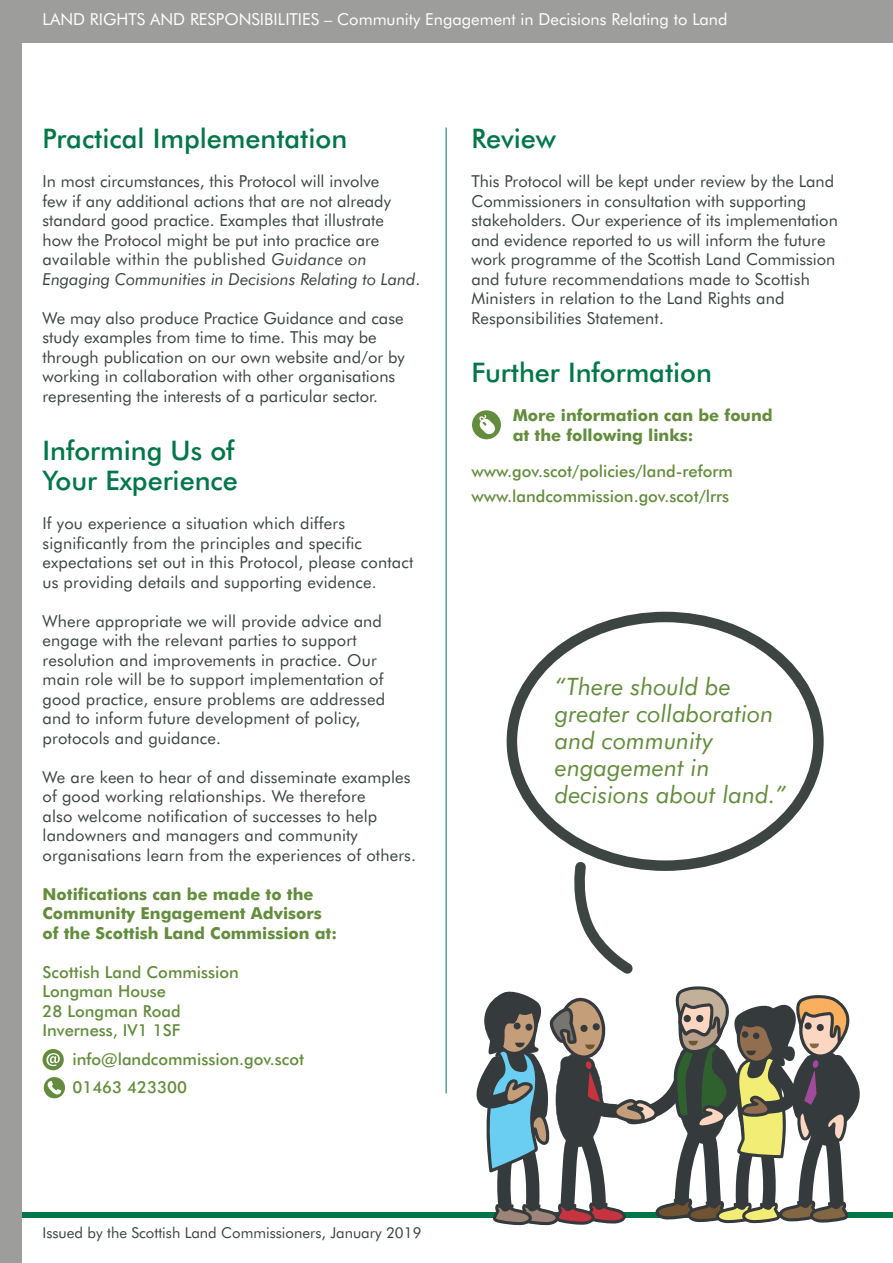
<style>
.page{position:relative;width:893px;height:1263px;background:#fff}
.page>*{position:absolute;margin:0;border:0;box-sizing:border-box;transform-origin:0 0}
.t1{font:500 27px/30px "Futura BT";color:#007649}
.t2{font:italic 24px/27px "Futura BT";color:#638d3d}
.t3{font:16.5px/19.5px "Futura BT";letter-spacing:.01em;color:#3c4542}
.t4{font:500 16.5px/19.5px "Futura BT";color:#638d3d}
.t5{font:700 16.5px/19.5px "Futura BT";color:#638d3d}
.t6{font:16.5px "Futura BT";color:#fff}
.t7{font:15px "Futura BT";color:#3c4542}
.s1{font-style:italic}
</style>
<div class="page">
<svg style="left:472px;top:410px;width:29px;height:29px"></svg>
<svg style="left:44px;top:1077px;width:21px;height:21px"></svg>
<svg style="left:43px;top:1049px;width:21px;height:21px"></svg>
<hr style="left:446px;top:128px;width:1px;height:965px;background:#007649">
<div style="left:0;top:0;width:893px;height:43px;background:#9d9d9c"></div>
<div style="left:507px;top:612px;width:317px;height:259px;border:10px solid #3c4542;border-radius:50%"></div>
<svg style="left:574px;top:857px;width:64px;height:117px"></svg>
<div style="left:0;top:1212px;width:893px;height:5px;background:#007649"></div>
<div style="left:0;top:0;width:21px;height:1263px;background:#9d9d9c"></div>
<svg style="left:475px;top:986px;width:387px;height:239px"></svg>
<p class="t6" style="left:43px;top:9px;width:686px">LAND RIGHTS AND RESPONSIBILITIES – Community Engagement in Decisions Relating to Land</p>
<h1 class="t1" style="left:43px;top:123px;width:306px">Practical Implementation</h1>
<p class="t3" style="left:43px;top:171px;width:379px">In most circumstances, this Protocol will involve<br>few if any additional actions that are not already standard good practice. Examples that illustrate<br>how the Protocol might be put into practice are available within the published <span class="s1">Guidance on Engaging Communities in Decisions Relating to Land</span>.</p>
<p class="t3" style="left:43px;top:308px;width:364px">We may also produce Practice Guidance and case study examples from time to time. This may be through publication on our own website and/or by working in collaboration with other organisations representing the interests of a particular sector.</p>
<h1 class="t1" style="left:43px;top:435px;width:197px">Informing Us of<br>Your Experience</h1>
<p class="t3" style="left:43px;top:513px;width:372px">If you experience a situation which differs significantly from the principles and specific expectations set out in this Protocol, please contact us providing details and supporting evidence.</p>
<p class="t3" style="left:43px;top:611px;width:344px">Where appropriate we will provide advice and engage with the relevant parties to support resolution and improvements in practice. Our main role will be to support implementation of good practice, ensure problems are addressed and to inform future development of policy, protocols and guidance.</p>
<p class="t3" style="left:43px;top:767px;width:375px">We are keen to hear of and disseminate examples of good working relationships. We therefore<br>also welcome notification of successes to help landowners and managers and community organisations learn from the experiences of others.</p>
<p class="t5" style="left:43px;top:884px;width:296px">Notifications can be made to the<br>Community Engagement Advisors of the Scottish Land Commission at:</p>
<p class="t4" style="left:43px;top:962px;width:198px">Scottish Land Commission<br>Longman House<br>28 Longman Road<br>Inverness, IV1 1SF</p>
<p class="t4" style="left:72px;top:1045px;width:233px;line-height:28.5px">info@landcommission.gov.scot<br>01463 423300</p>
<h1 class="t1" style="left:471px;top:123px;width:86px">Review</h1>
<p class="t3" style="left:471px;top:171px;width:368px">This Protocol will be kept under review by the Land Commissioners in consultation with supporting stakeholders. Our experience of its implementation and evidence reported to us will inform the future work programme of the Scottish Land Commission and future recommendations made to Scottish Ministers in relation to the Land Rights and Responsibilities Statement.</p>
<h1 class="t1" style="left:471px;top:357px;width:242px">Further Information</h1>
<p class="t5" style="left:513px;top:405px;width:261px">More information can be found at the following links:</p>
<p class="t4" style="left:471px;top:458px;width:263px;line-height:25.5px">www.gov.scot/policies/land-reform www.landcommission.gov.scot/lrrs</p>
<h2 class="t2" style="left:555px;top:672px;width:233px">“There should be greater collaboration and community engagement in decisions about land.”</h2>
<p class="t7" style="left:43px;top:1224px;width:380px">Issued by the Scottish Land Commissioners, January 2019</p>
</div>
